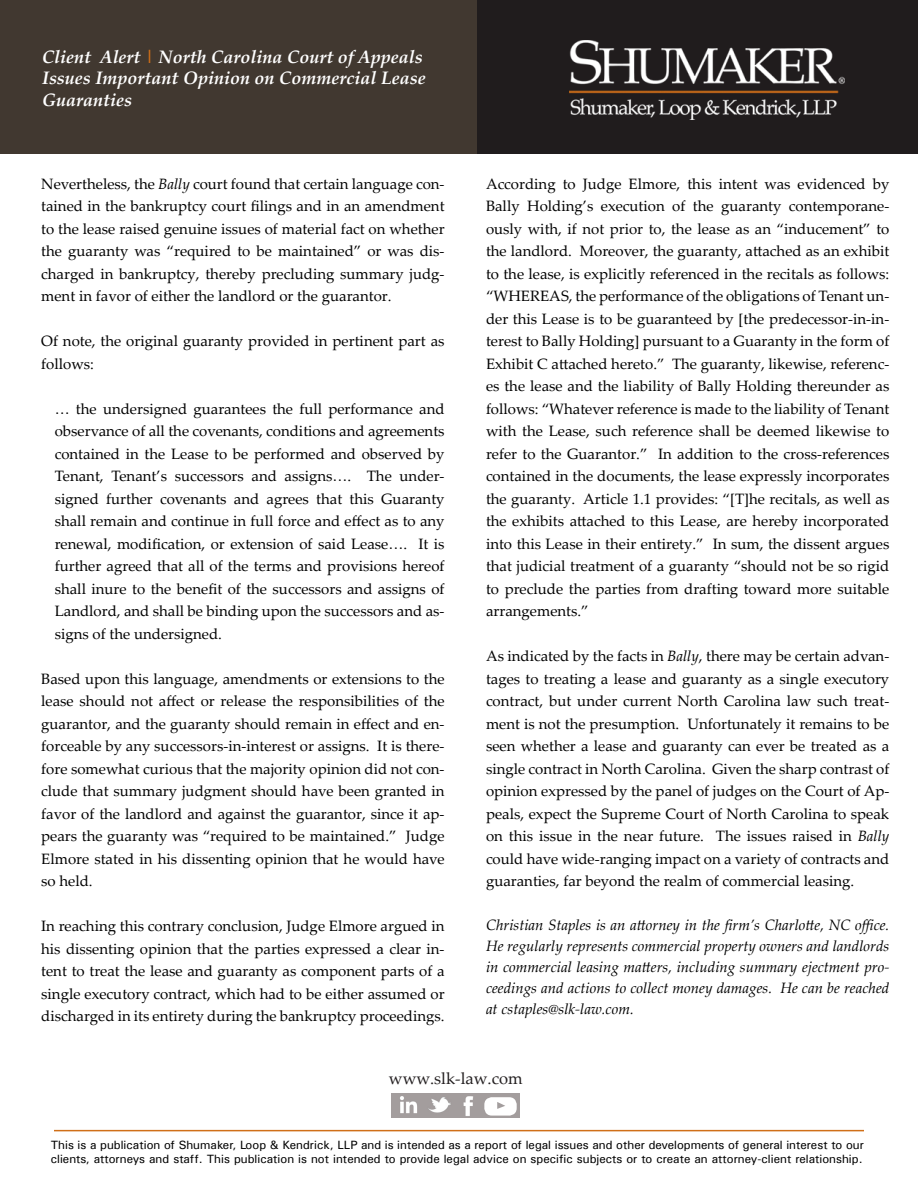
<style>
.page{position:relative;width:918px;height:1188px;background:#fff}
.page>*{position:absolute;margin:0;border:0;box-sizing:border-box;transform-origin:0 0}
.t1{font:italic 700 18px "Palatino Linotype";color:#fff}
.t2{font:16.5px "Palatino Linotype";color:#231f20}
.t3{font:15px/22.5px "Palatino Linotype";color:#000;text-align:justify}
.t4{font:italic 15px/21px "Palatino Linotype";color:#000;text-align:justify}
.t5{font:12px/14.4px "Univers";color:#000}
.s1{color:#d06f18}
.s2{font-style:italic}
</style>
<div class="page">
<div style="left:0;top:0;width:918px;height:153px;background:#201c1d"></div>
<div style="left:0;top:0;width:476px;height:153px;background:#413830"></div>
<img style="left:569px;top:40px;width:276px;height:80px">
<hr style="left:54px;top:1130px;width:810px;height:1px;background:#d06f18">
<div style="left:391px;top:1093px;width:129px;height:25px;background:#a39d9d"></div>
<img style="left:400px;top:1096px;width:17px;height:18px">
<img style="left:428px;top:1097px;width:23px;height:16px">
<img style="left:463px;top:1096px;width:10px;height:20px">
<div style="left:484px;top:1097px;width:33px;height:19px;background:#fff;border-radius:8px"></div>
<svg style="left:497px;top:1102px;width:8px;height:7px"></svg>
<p class="t1" style="left:42px;top:44px;width:382px">Client Alert <span class="s1">|</span> North Carolina Court of Appeals</p>
<p class="t1" style="left:42px;top:65px;width:385px">Issues Important Opinion on Commercial Lease</p>
<p class="t1" style="left:42px;top:87px;width:92px">Guaranties</p>
<p class="t3" style="left:41px;top:172px;width:405px">Nevertheless, the <span class="s2">Bally</span> court found that certain language con&shy;tained in the bankruptcy court filings and in an amendment to the lease raised genuine issues of material fact on whether the guaranty was “required to be maintained” or was dis&shy;charged in bankruptcy, thereby precluding summary judg&shy;ment in favor of either the landlord or the guarantor.</p>
<p class="t3" style="left:41px;top:329px;width:405px">Of note, the original guaranty provided in pertinent part as follows:</p>
<p class="t3" style="left:55px;top:397px;width:391px">… the undersigned guarantees the full performance and observance of all the covenants, conditions and agreements contained in the Lease to be performed and observed by Tenant, Tenant’s successors and assigns…. The under&shy;signed further covenants and agrees that this Guaranty shall remain and continue in full force and effect as to any renewal, modification, or extension of said Lease…. It is further agreed that all of the terms and provisions hereof shall inure to the benefit of the successors and assigns of Landlord, and shall be binding upon the successors and as&shy;signs of the undersigned.</p>
<p class="t3" style="left:41px;top:667px;width:405px">Based upon this language, amendments or extensions to the lease should not affect or release the responsibilities of the guarantor, and the guaranty should remain in effect and en&shy;forceable by any successors-in-interest or assigns. It is there&shy;fore somewhat curious that the majority opinion did not con&shy;clude that summary judgment should have been granted in favor of the landlord and against the guarantor, since it ap&shy;pears the guaranty was “required to be maintained.” Judge Elmore stated in his dissenting opinion that he would have so held.</p>
<p class="t3" style="left:41px;top:914px;width:405px">In reaching this contrary conclusion, Judge Elmore argued in his dissenting opinion that the parties expressed a clear in&shy;tent to treat the lease and guaranty as component parts of a single executory contract, which had to be either assumed or discharged in its entirety during the bankruptcy proceedings.</p>
<p class="t3" style="left:486px;top:172px;width:405px">According to Judge Elmore, this intent was evidenced by Bally Holding’s execution of the guaranty contemporane&shy;ously with, if not prior to, the lease as an “inducement” to the landlord. Moreover, the guaranty, attached as an exhibit to the lease, is explicitly referenced in the recitals as follows: “WHEREAS, the performance of the obligations of Tenant un&shy;der this Lease is to be guaranteed by [the predecessor-in-in&shy;terest to Bally Holding] pursuant to a Guaranty in the form of Exhibit C attached hereto.” The guaranty, likewise, referenc&shy;es the lease and the liability of Bally Holding thereunder as follows: “Whatever reference is made to the liability of Tenant with the Lease, such reference shall be deemed likewise to refer to the Guarantor.” In addition to the cross-references contained in the documents, the lease expressly incorporates the guaranty. Article 1.1 provides: “[T]he recitals, as well as the exhibits attached to this Lease, are hereby incorporated into this Lease in their entirety.” In sum, the dissent argues that judicial treatment of a guaranty “should not be so rigid to preclude the parties from drafting toward more suitable arrangements.”</p>
<p class="t3" style="left:486px;top:644px;width:405px">As indicated by the facts in <span class="s2">Bally</span>, there may be certain advan&shy;tages to treating a lease and guaranty as a single executory contract, but under current North Carolina law such treat&shy;ment is not the presumption. Unfortunately it remains to be seen whether a lease and guaranty can ever be treated as a single contract in North Carolina. Given the sharp contrast of opinion expressed by the panel of judges on the Court of Ap&shy;peals, expect the Supreme Court of North Carolina to speak on this issue in the near future. The issues raised in <span class="s2">Bally </span>could have wide-ranging impact on a variety of contracts and guaranties, far beyond the realm of commercial leasing.</p>
<p class="t4" style="left:486px;top:913px;width:405px">Christian Staples is an attorney in the firm’s Charlotte, NC office.<br>He regularly represents commercial property owners and landlords in commercial leasing matters, including summary ejectment pro&shy;ceedings and actions to collect money damages. He can be reached at cstaples@slk-law.com.</p>
<p class="t2" style="left:389px;top:1067px;width:135px">www.slk-law.com</p>
<p class="t5" style="left:51px;top:1138px;width:815px">This is a publication of Shumaker, Loop &amp; Kendrick, LLP and is intended as a report of legal issues and other developments of general interest to our clients, attorneys and staff. This publication is not intended to provide legal advice on specific subjects or to create an attorney-client relationship.</p>
</div>
